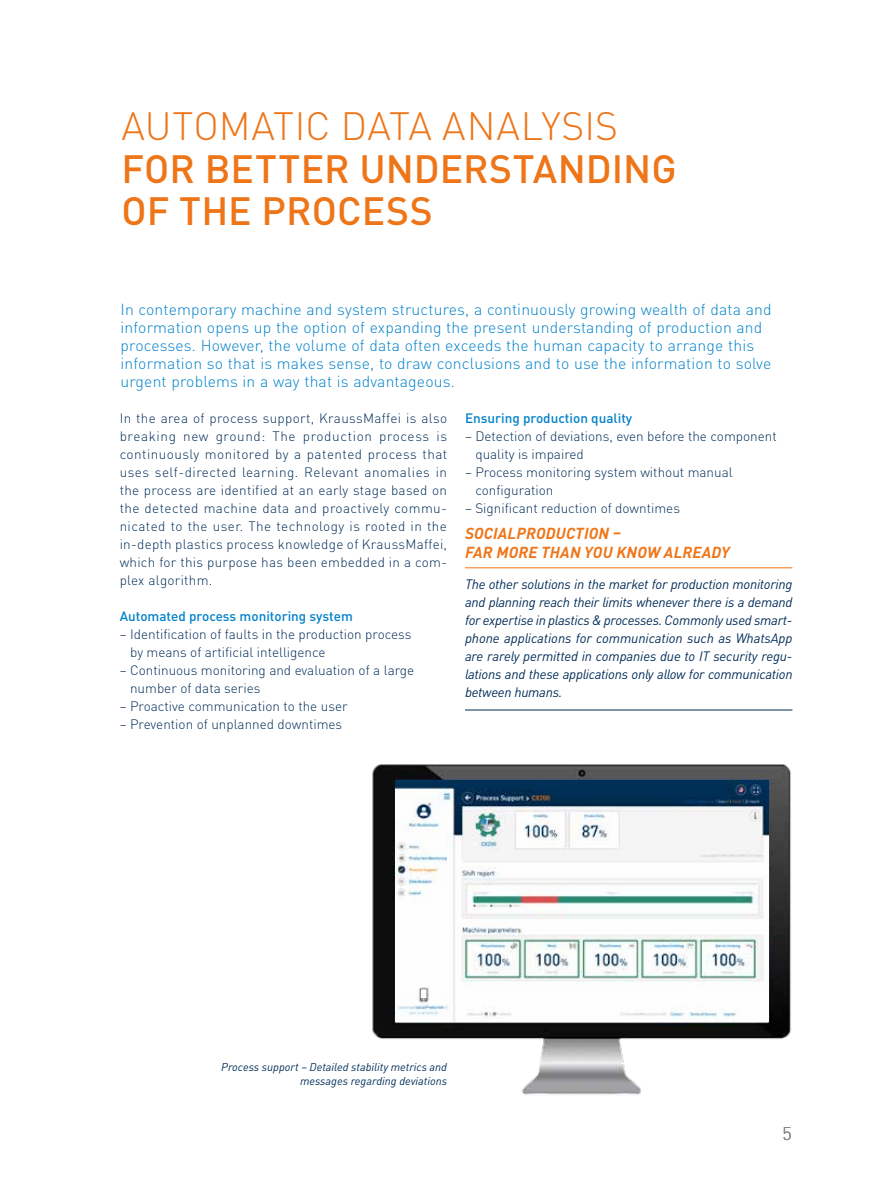
<style>
.page{position:relative;width:893px;height:1191px;background:#fff}
.page>*{position:absolute;margin:0;border:0;box-sizing:border-box;transform-origin:0 0}
.t1{font:500 39px/42px "DIN Pro";color:#ee7518}
.t2{font:300 39px "DIN Pro";color:#ee7518}
.t3{font:300 18px "DIN Pro";color:#878787}
.t4{font:300 15.75px/18px "DIN Pro";letter-spacing:.01em;color:#0081c9}
.t5{font:italic 700 15.75px/19.5px "DIN Pro";letter-spacing:.01em;color:#ee7518}
.t6{font:300 13.5px/18px "DIN Pro";color:#002c58}
.t7{font:italic 13.5px/18px "DIN Pro";letter-spacing:-.02em;color:#002c58;text-align:justify}
.t8{font:500 13.5px "DIN Pro";color:#0081c9}
.t9{font:italic 11.25px/13.5px "DIN Pro";color:#002c58;text-align:right}
</style>
<div class="page">
<img style="left:372px;top:764px;width:419px;height:331px">
<hr style="left:465px;top:567px;width:327px;height:1px;background:#ee7518">
<hr style="left:465px;top:709px;width:327px;height:1px;background:#002c58">
<img style="left:395px;top:780px;width:373px;height:241px">
<h1 class="t2" style="left:121px;top:100px;width:498px">AUTOMATIC DATA ANALYSIS</h1>
<h1 class="t1" style="left:121px;top:146px;width:557px">FOR BETTER UNDERSTANDING<br>OF THE PROCESS</h1>
<p class="t4" style="left:121px;top:299px;width:653px">In contemporary machine and system structures, a continuously growing wealth of data and information opens up the option of expanding the present understanding of production and processes. However, the volume of data often exceeds the human capacity to arrange this information so that is makes sense, to draw conclusions and to use the information to solve urgent problems in a way that is advantageous.</p>
<p class="t6" style="left:120px;top:408px;width:329px;text-align:justify">In the area of process support, KraussMaffei is also breaking new ground: The production process is continuously monitored by a patented process that uses self-directed learning. Relevant anomalies in the process are identified at an early stage based on the detected machine data and proactively commu&shy;nicated to the user. The technology is rooted in the in-depth plastics process knowledge of KraussMaffei, which for this purpose has been embedded in a com&shy;plex algorithm.</p>
<p class="t8" style="left:120px;top:606px;width:235px">Automated process monitoring system</p>
<p class="t6" style="left:130px;top:624px;width:283px;text-indent:-10px">– Identification of faults in the production process by means of artificial intelligence</p>
<p class="t6" style="left:130px;top:660px;width:286px;text-indent:-10px">– Continuous monitoring and evaluation of a large number of data series</p>
<p class="t6" style="left:120px;top:696px;width:229px">– Proactive communication to the user</p>
<p class="t6" style="left:120px;top:714px;width:224px">– Prevention of unplanned downtimes</p>
<p class="t8" style="left:465px;top:408px;width:169px">Ensuring production quality</p>
<p class="t6" style="left:475px;top:426px;width:303px;text-indent:-10px">– Detection of deviations, even before the component quality is impaired</p>
<p class="t6" style="left:475px;top:462px;width:259px;text-indent:-10px">– Process monitoring system without manual configuration</p>
<p class="t6" style="left:465px;top:498px;width:217px">– Significant reduction of downtimes</p>
<p class="t5" style="left:465px;top:521px;width:266px">SOCIALPRODUCTION –<br>FAR MORE THAN YOU KNOW ALREADY</p>
<p class="t7" style="left:465px;top:573px;width:329px">The other solutions in the market for production monitoring and planning reach their limits whenever there is a demand for expertise in plastics &amp; processes. Commonly used smart&shy;phone applications for communication such as WhatsApp are rarely permitted in companies due to IT security regu&shy;lations and these applications only allow for communication between humans.</p>
<p class="t9" style="left:221px;top:1059px;width:227px">Process support – Detailed stability metrics and messages regarding deviations</p>
<h2 class="t3" style="left:782px;top:1121px;width:11px">5</h2>
</div>
